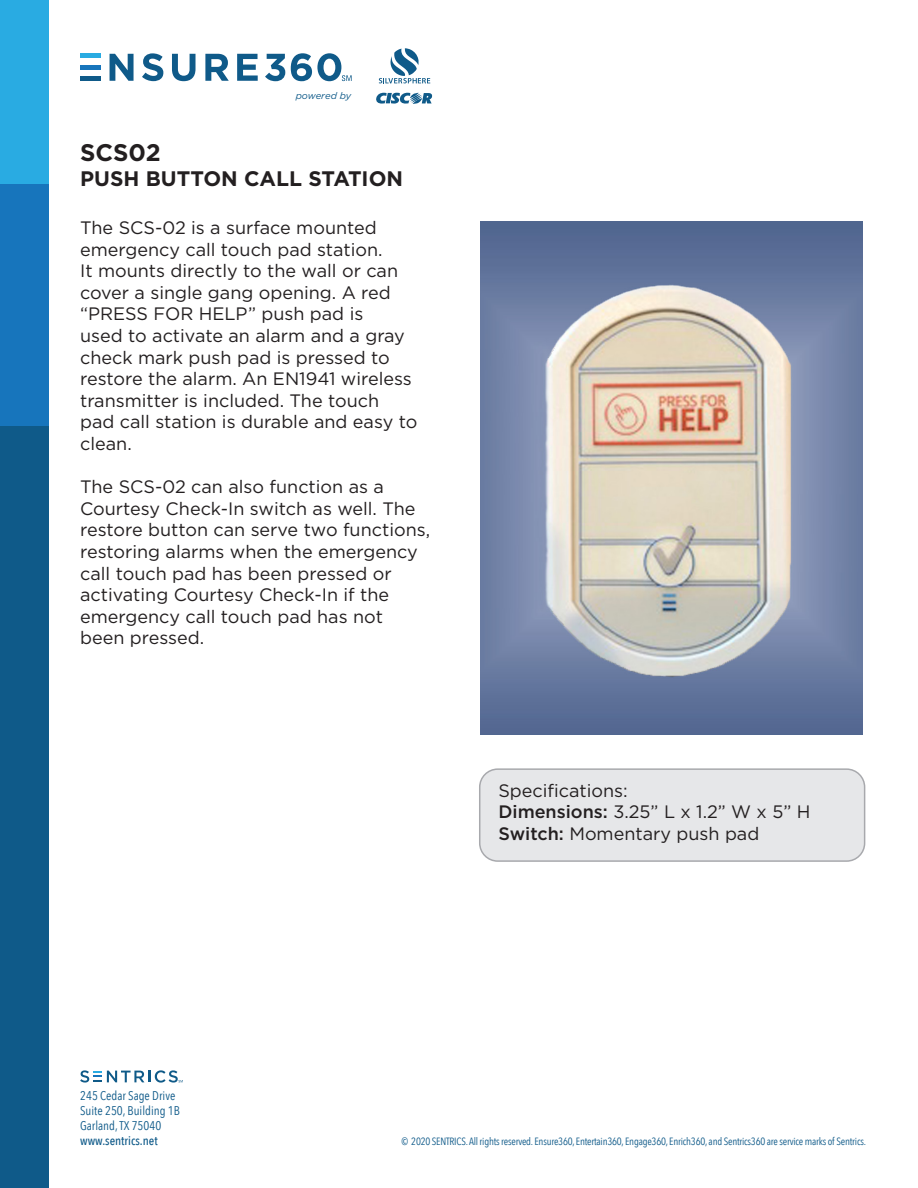
<style>
.page{position:relative;width:918px;height:1188px;background:#fff}
.page>*{position:absolute;margin:0;border:0;box-sizing:border-box;transform-origin:0 0}
.t1{font:700 24px "Gotham";color:#231f20}
.t2{font:700 21px "Gotham";color:#231f20}
.t3{font:18px/21.6px "Gotham";color:#231f20}
.t4{font:12.6px "Avenir Next Condensed";color:#0f5a89}
.t5{font:500 12.6px "Avenir Next Condensed";color:#0f5a89}
.t6{font:10.5px "Avenir Next Condensed";letter-spacing:-.02em;color:#0f5a89}
.t7{font:italic 9.45px "Gotham";letter-spacing:-.005em;color:#0f5a89}
.s1{font-weight:500}
</style>
<div class="page">
<div style="left:0;top:426px;width:48px;height:762px;background:#0f5a89"></div>
<div style="left:0;top:184px;width:48px;height:242px;background:#1775bc"></div>
<div style="left:0;top:0;width:48px;height:184px;background:#29abe2"></div>
<svg style="left:376px;top:92px;width:57px;height:12px"></svg>
<div style="left:80px;top:76px;width:21px;height:5px;background:#0f5a89"></div>
<hr style="left:80px;top:65px;width:21px;height:4px;background:#1775bc">
<hr style="left:80px;top:54px;width:21px;height:4px;background:#29abe2">
<svg style="left:110px;top:54px;width:24px;height:27px"></svg>
<svg style="left:142px;top:53px;width:21px;height:28px"></svg>
<svg style="left:172px;top:54px;width:24px;height:27px"></svg>
<svg style="left:205px;top:54px;width:24px;height:27px"></svg>
<svg style="left:237px;top:54px;width:21px;height:27px"></svg>
<svg style="left:265px;top:54px;width:20px;height:27px"></svg>
<svg style="left:291px;top:53px;width:61px;height:28px"></svg>
<svg style="left:379px;top:48px;width:51px;height:35px"></svg>
<svg style="left:80px;top:1070px;width:103px;height:13px"></svg>
<div style="left:480px;top:769px;width:385px;height:92px;background:#e6e7e9;border-radius:18px"></div>
<div style="left:479px;top:768px;width:386px;height:94px;border:2px solid #a8a9ad;border-radius:18px"></div>
<img style="left:480px;top:222px;width:383px;height:512px">
<p class="t7" style="left:296px;top:90px;width:57px">powered by</p>
<p class="t1" style="left:80px;top:137px;width:82px">SCS02</p>
<p class="t2" style="left:80px;top:165px;width:324px">PUSH BUTTON CALL STATION</p>
<p class="t3" style="left:80px;top:217px;width:339px">The SCS-02 is a surface mounted emergency call touch pad station.<br>It mounts directly to the wall or can cover a single gang opening. A red “PRESS FOR HELP” push pad is<br>used to activate an alarm and a gray check mark push pad is pressed to restore the alarm. An EN1941 wireless transmitter is included. The touch pad call station is durable and easy to clean.</p>
<p class="t3" style="left:80px;top:476px;width:352px">The SCS-02 can also function as a<br>Courtesy Check-In switch as well. The restore button can serve two functions, restoring alarms when the emergency call touch pad has been pressed or activating Courtesy Check-In if the emergency call touch pad has not been pressed.</p>
<p class="t3" style="left:498px;top:779px;width:131px">Specifications:</p>
<p class="t3" style="left:498px;top:801px;width:314px"><span class="s1">Dimensions:</span> 3.25” L x 1.2” W x 5” H</p>
<p class="t3" style="left:498px;top:822px;width:262px"><span class="s1">Switch:</span> Momentary push pad</p>
<p class="t4" style="left:80px;top:1085px;width:97px">245 Cedar Sage Drive</p>
<p class="t4" style="left:80px;top:1100px;width:101px">Suite 250, Building 1B</p>
<p class="t4" style="left:80px;top:1115px;width:83px">Garland, TX 75040</p>
<p class="t5" style="left:80px;top:1133px;width:79px">www.sentrics.net</p>
<p class="t6" style="left:401px;top:1132px;width:466px">© 2020 SENTRICS. All rights reserved. Ensure360, Entertain360, Engage360, Enrich360, and Sentrics360 are service marks of Sentrics.</p>
</div>
